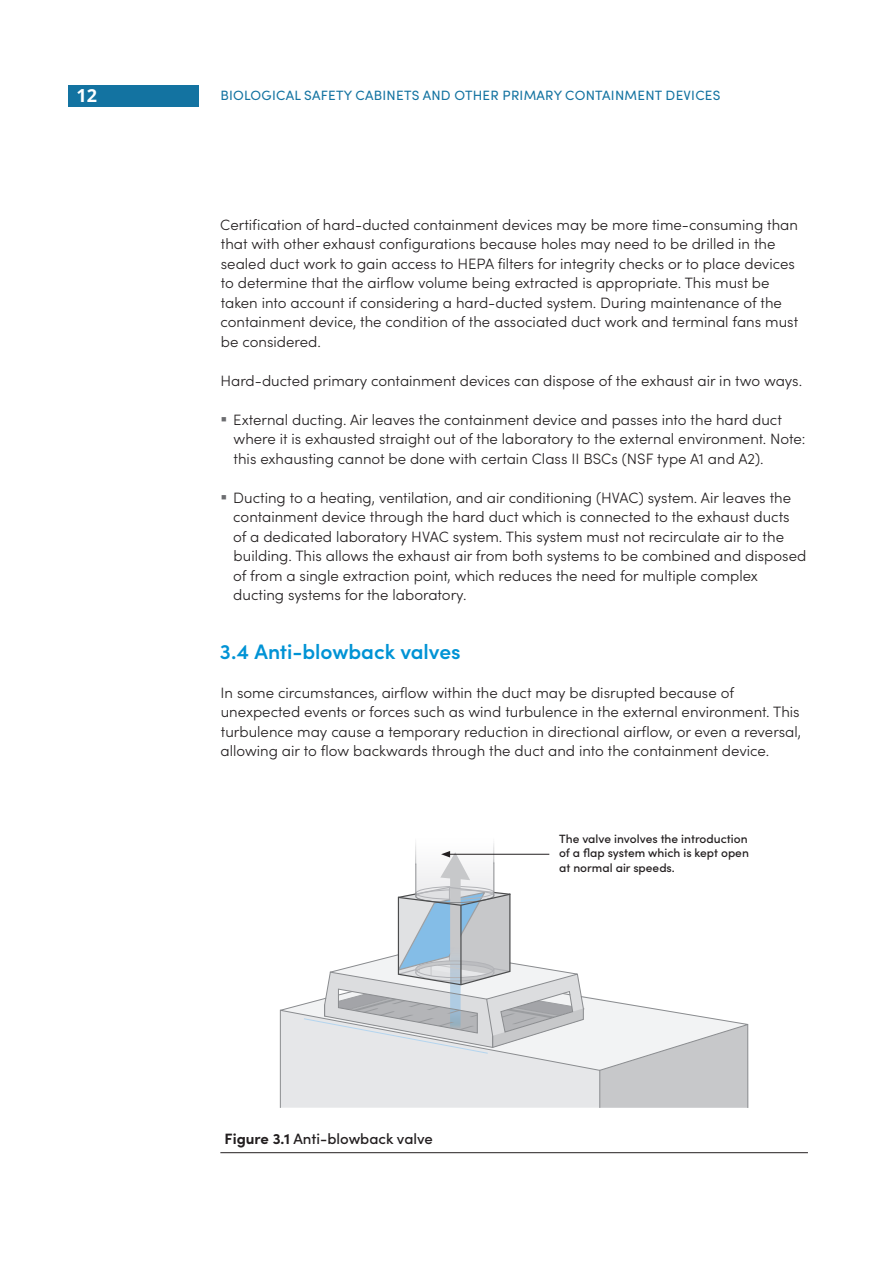
<style>
.page{position:relative;width:893px;height:1263px;background:#fff}
.page>*{position:absolute;margin:0;border:0;box-sizing:border-box;transform-origin:0 0}
.HEADING_2{font:600 21px "Sofia Pro";letter-spacing:-.005em;color:#0093d5}
.t1{font:700 18px "Open Sans";color:#fff}
.BODY{font:300 15px/19.5px "Sofia Pro";color:#231f20}
.BODY-2{font:500 15px "Sofia Pro";color:#231f20}
.t2{font:13.5px "Sofia Pro";letter-spacing:.02em;color:#1373a1}
.t3{font:500 12px/14.4px "Sofia Pro";color:#231f20;text-align:justify}
.s1{color:#6c6d70}
.s2{font-weight:700}
</style>
<div class="page">
<div style="left:68px;top:85px;width:131px;height:21px;background:#1373a1"></div>
<svg style="left:280px;top:842px;width:469px;height:266px"></svg>
<hr style="left:220px;top:1152px;width:588px;height:1px;background:#231f20">
<p class="t1" style="left:77px;top:83px;width:22px">12</p>
<p class="t2" style="left:220px;top:86px;width:502px">BIOLOGICAL SAFETY CABINETS AND OTHER PRIMARY CONTAINMENT DEVICES</p>
<p class="BODY" style="left:220px;top:214px;width:579px">Certification of hard-ducted containment devices may be more time-consuming than that with other exhaust configurations because holes may need to be drilled in the sealed duct work to gain access to HEPA filters for integrity checks or to place devices to determine that the airflow volume being extracted is appropriate. This must be taken into account if considering a hard-ducted system. During maintenance of the containment device, the condition of the associated duct work and terminal fans must be considered.</p>
<p class="BODY" style="left:221px;top:370px;width:583px">Hard-ducted primary containment devices can dispose of the exhaust air in two ways.</p>
<p class="BODY" style="left:233px;top:409px;width:574px;text-indent:-12px"><span class="s1">■</span> External ducting. Air leaves the containment device and passes into the hard duct where it is exhausted straight out of the laboratory to the external environment. Note: this exhausting cannot be done with certain Class II BSCs (NSF type A1 and A2).</p>
<p class="BODY" style="left:233px;top:487px;width:574px;text-indent:-12px"><span class="s1">■</span> Ducting to a heating, ventilation, and air conditioning (HVAC) system. Air leaves the containment device through the hard duct which is connected to the exhaust ducts of a dedicated laboratory HVAC system. This system must not recirculate air to the building. This allows the exhaust air from both systems to be combined and disposed of from a single extraction point, which reduces the need for multiple complex ducting systems for the laboratory.</p>
<p class="HEADING_2" style="left:220px;top:636px;width:242px">3.4 Anti-blowback valves</p>
<p class="BODY" style="left:221px;top:682px;width:582px">In some circumstances, airflow within the duct may be disrupted because of unexpected events or forces such as wind turbulence in the external environment. This turbulence may cause a temporary reduction in directional airflow, or even a reversal, allowing air to flow backwards through the duct and into the containment device.</p>
<p class="BODY-2" style="left:225px;top:1128px;width:210px"><span class="s2">Figure 3.1</span> Anti-blowback valve</p>
<p class="t3" style="left:559px;top:831px;width:191px">The valve involves the introduction of a flap system which is kept open at normal air speeds.</p>
</div>
